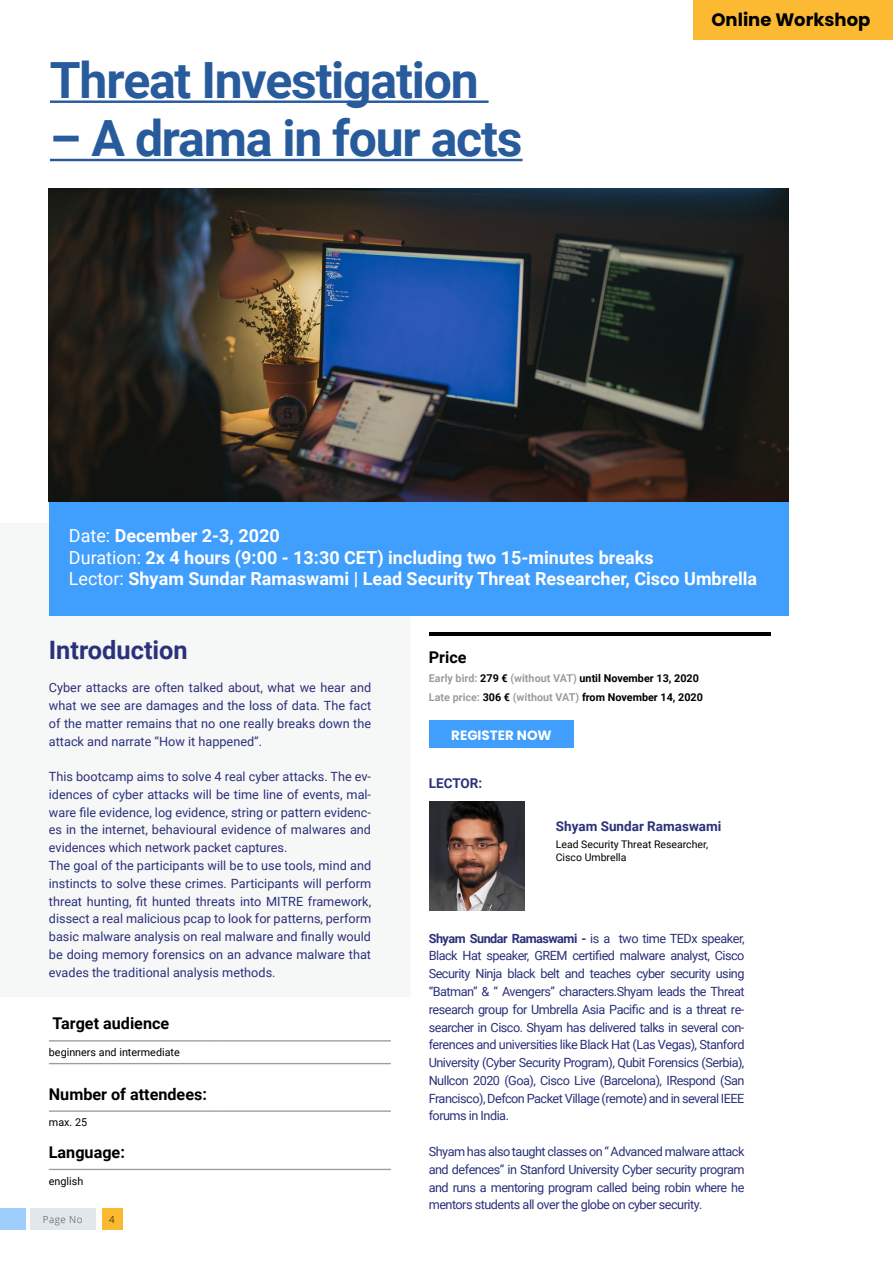
<style>
.page{position:relative;width:893px;height:1263px;background:#fff}
.page>*{position:absolute;margin:0;border:0;box-sizing:border-box;transform-origin:0 0}
.t1{font:700 49.95px "Roboto";letter-spacing:-.025em;color:#275b9b}
.t2{font:700 25.35px "Roboto";color:#2b317a}
.t3{font:700 18px/21.6px "Roboto";color:#fff}
.t4{font:700 18px "Poppins";color:#000}
.t5{font:700 16.2px "Roboto";color:#000}
.t6{font:700 13.5px "Roboto";color:#2b317a}
.t7{font:700 13.5px "Poppins";color:#fff}
.t8{font:12.75px/17.7px "Roboto";color:#2b317a;text-align:justify}
.t9{font:700 10.8px/18.9px "Roboto";color:#000}
.t10{font:10.8px "Roboto";color:#000}
.t11{font:10.5px/12.6px "Roboto";color:#000}
.t12{font:300 9.75px "Open Sans";letter-spacing:.05em;color:#444849}
.t13{font:300 9.75px "Open Sans";color:#000}
.s1{font-weight:400}
.s2{color:#9d9d9c}
.s3{font-weight:700}
</style>
<div class="page">
<div style="left:102px;top:1209px;width:20px;height:21px;background:#fbb92f"></div>
<div style="left:30px;top:1209px;width:65px;height:21px;background:#e1e7eb"></div>
<div style="left:0;top:1209px;width:25px;height:21px;background:#9fcefd"></div>
<div style="left:0;top:523px;width:789px;height:474px;background:#f6f7f7"></div>
<div style="left:411px;top:608px;width:395px;height:579px;background:#fff"></div>
<div style="left:49px;top:502px;width:740px;height:114px;background:#409efc"></div>
<hr style="left:49px;top:1040px;width:151px;height:1px;background:#9d9d9c">
<svg style="left:200px;top:1040px;width:19px;height:1px"></svg>
<hr style="left:219px;top:1040px;width:172px;height:1px;background:#9d9d9c">
<hr style="left:49px;top:1110px;width:151px;height:2px;background:#9d9d9c">
<svg style="left:200px;top:1110px;width:19px;height:2px"></svg>
<hr style="left:219px;top:1110px;width:172px;height:2px;background:#9d9d9c">
<hr style="left:49px;top:1169px;width:151px;height:1px;background:#9d9d9c">
<svg style="left:200px;top:1169px;width:19px;height:1px"></svg>
<hr style="left:219px;top:1169px;width:172px;height:1px;background:#9d9d9c">
<hr style="left:49px;top:1063px;width:151px;height:1px;background:#9d9d9c">
<svg style="left:200px;top:1063px;width:19px;height:1px"></svg>
<hr style="left:219px;top:1063px;width:172px;height:1px;background:#9d9d9c">
<hr style="left:50px;top:100px;width:439px;height:3px;background:#275b9b">
<hr style="left:50px;top:159px;width:472px;height:2px;background:#275b9b">
<hr style="left:429px;top:633px;width:342px;height:3px;background:#000">
<div style="left:693px;top:0;width:200px;height:40px;background:#fbba31"></div>
<img style="left:429px;top:802px;width:96px;height:109px">
<div style="left:429px;top:720px;width:145px;height:28px;background:#409efc"></div>
<img style="left:49px;top:188px;width:740px;height:314px">
<h1 class="t1" style="left:50px;top:45px;width:430px">Threat Investigation</h1>
<h1 class="t1" style="left:50px;top:104px;width:474px">– A drama in four acts</h1>
<h3 class="t4" style="left:711px;top:9px;width:161px">Online Workshop</h3>
<h3 class="t3" style="left:69px;top:524px;width:690px"><span class="s1">Date:</span> December 2-3, 2020<br><span class="s1">Duration:</span> 2x 4 hours (9:00 - 13:30 CET) including two 15-minutes breaks<br><span class="s1">Lector:</span> Shyam Sundar Ramaswami | Lead Security Threat Researcher, Cisco Umbrella</h3>
<h2 class="t2" style="left:49px;top:632px;width:140px">Introduction</h2>
<p class="t8" style="left:49px;top:678px;width:324px">Cyber attacks are often talked about, what we hear and what we see are damages and the loss of data. The fact of the matter remains that no one really breaks down the attack and narrate “How it happened”.</p>
<p class="t8" style="left:49px;top:767px;width:324px;text-align:left">This bootcamp aims to solve 4 real cyber attacks. The ev&shy;idences of cyber attacks will be time line of events, mal&shy;ware file evidence, log evidence, string or pattern evidenc&shy;es in the internet, behavioural evidence of malwares and evidences which network packet captures.<br>The goal of the participants will be to use tools, mind and instincts to solve these crimes. Participants will perform threat hunting, fit hunted threats into MITRE framework, dissect a real malicious pcap to look for patterns, perform basic malware analysis on real malware and finally would be doing memory forensics on an advance malware that evades the traditional analysis methods.</p>
<p class="t5" style="left:52px;top:1012px;width:118px">Target audience</p>
<p class="t10" style="left:49px;top:1044px;width:132px">beginners and intermediate</p>
<p class="t5" style="left:49px;top:1082px;width:160px">Number of attendees:</p>
<p class="t10" style="left:49px;top:1115px;width:40px">max. 25</p>
<p class="t5" style="left:49px;top:1141px;width:77px">Language:</p>
<p class="t10" style="left:49px;top:1173px;width:36px">english</p>
<p class="t12" style="left:43px;top:1213px;width:41px">Page No</p>
<p class="t13" style="left:109px;top:1213px;width:7px">4</p>
<p class="t5" style="left:429px;top:646px;width:39px">Price</p>
<p class="t9" style="left:429px;top:668px;width:276px"><span class="s2">Early bird:</span> 279 € <span class="s2">(without VAT)</span> until November 13, 2020<br><span class="s2">Late price:</span> 306 € <span class="s2">(without VAT)</span> from November 14, 2020</p>
<p class="t7" style="left:451px;top:727px;width:102px">REGISTER NOW</p>
<p class="t6" style="left:429px;top:773px;width:55px">LECTOR:</p>
<p class="t6" style="left:556px;top:817px;width:167px">Shyam Sundar Ramaswami</p>
<p class="t11" style="left:556px;top:838px;width:154px">Lead Security Threat Researcher,<br>Cisco Umbrella</p>
<p class="t8" style="left:429px;top:929px;width:317px"><span class="s3">Shyam Sundar Ramaswami -</span> is a two time TEDx speaker, Black Hat speaker, GREM certified malware analyst, Cisco Security Ninja black belt and teaches cyber security using “Batman” &amp; “ Avengers” characters.Shyam leads the Threat research group for Umbrella Asia Pacific and is a threat re&shy;searcher in Cisco. Shyam has delivered talks in several con&shy;ferences and universities like Black Hat (Las Vegas), Stanford University (Cyber Security Program), Qubit Forensics (Serbia), Nullcon 2020 (Goa), Cisco Live (Barcelona), IRespond (San Francisco), Defcon Packet Village (remote) and in several IEEE forums in India.</p>
<p class="t8" style="left:429px;top:1142px;width:317px">Shyam has also taught classes on “ Advanced malware attack and defences” in Stanford University Cyber security program and runs a mentoring program called being robin where he mentors students all over the globe on cyber security.</p>
</div>
